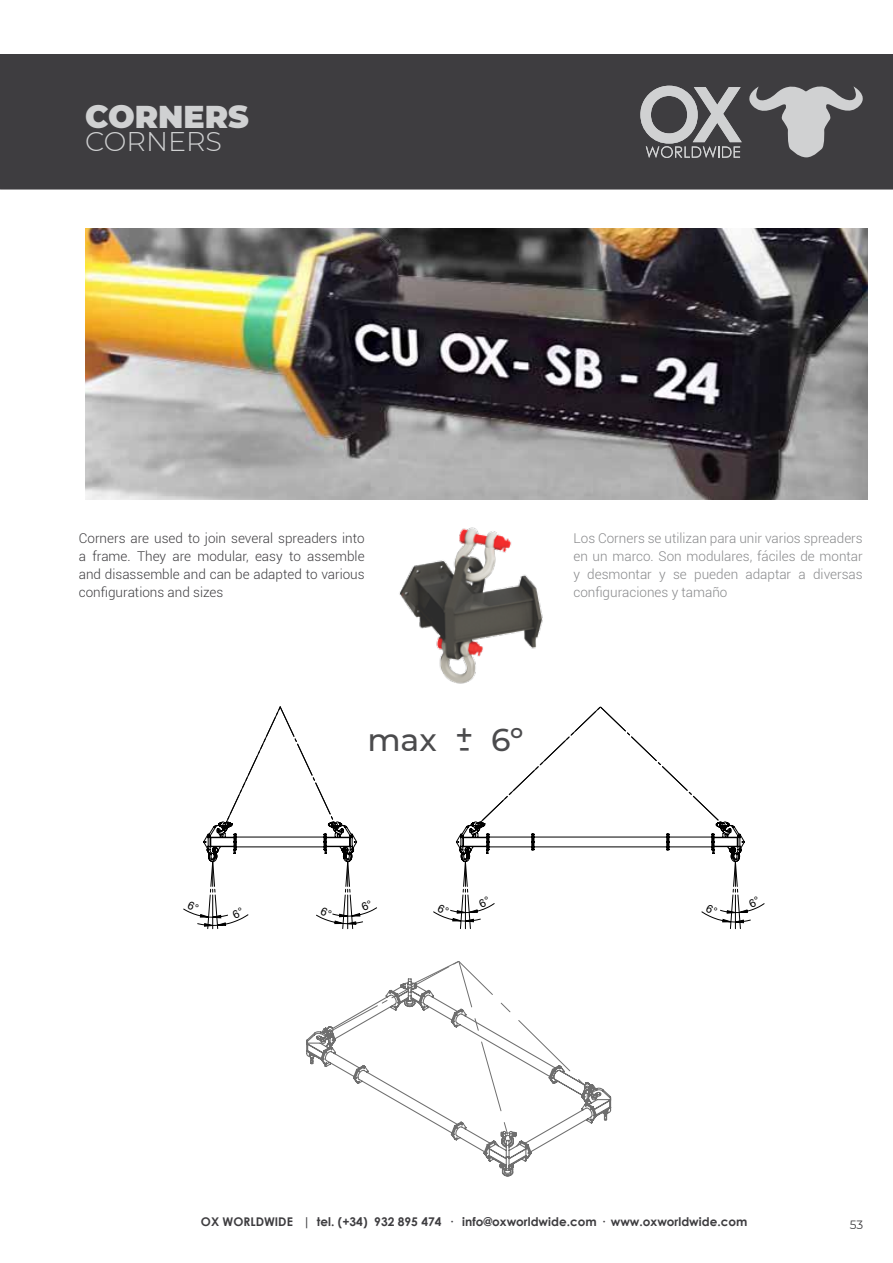
<style>
.page{position:relative;width:893px;height:1263px;background:#fff}
.page>*{position:absolute;margin:0;border:0;box-sizing:border-box;transform-origin:0 0}
.t1{font:900 31.5px "Montserrat";color:#d0d1d2}
.t2{font:500 31.5px "Montserrat";color:#4b4b4d}
.t3{font:300 27px "Montserrat";color:#d0d1d2}
.t4{font:300 13.5px/18px "Roboto";color:#88898b;text-align:justify}
.t5{font:300 13.5px/18px "Roboto";color:#3e3d40;text-align:justify}
.t6{font:700 12px "Century Gothic";color:#3e3d40}
.t7{font:12px "Montserrat";color:#3e3d40}
</style>
<div class="page">
<div style="left:0;top:54px;width:893px;height:135px;background:#3e3d40"></div>
<hr style="left:1px;top:188px;width:892px;height:2px;background:#3e3d40">
<svg style="left:640px;top:85px;width:223px;height:73px"></svg>
<img style="left:85px;top:229px;width:782px;height:270px">
<svg style="left:306px;top:978px;width:306px;height:199px"></svg>
<img style="left:399px;top:527px;width:144px;height:157px">
<svg style="left:183px;top:706px;width:194px;height:223px"></svg>
<svg style="left:433px;top:706px;width:332px;height:223px"></svg>
<h1 class="t1" style="left:85px;top:93px;width:165px">CORNERS</h1>
<h2 class="t3" style="left:85px;top:123px;width:138px">CORNERS</h2>
<p class="t5" style="left:79px;top:529px;width:287px">Corners are used to join several spreaders into a frame. They are modular, easy to assemble and disassemble and can be adapted to various configurations and sizes</p>
<p class="t4" style="left:573px;top:529px;width:291px">Los Corners se utilizan para unir varios spreaders en un marco. Son modulares, fáciles de montar y desmontar y se pueden adaptar a diversas configuraciones y tamaño</p>
<h1 class="t2" style="left:367px;top:717px;width:157px">max + 6º</h1>
<h1 class="t2" style="left:458px;top:725px;width:14px">-</h1>
<p class="t6" style="left:201px;top:1212px;width:548px">OX WORLDWIDE | tel. (+34) 932 895 474 · info@oxworldwide.com · www.oxworldwide.com</p>
<p class="t7" style="left:850px;top:1216px;width:15px">53</p>
</div>
